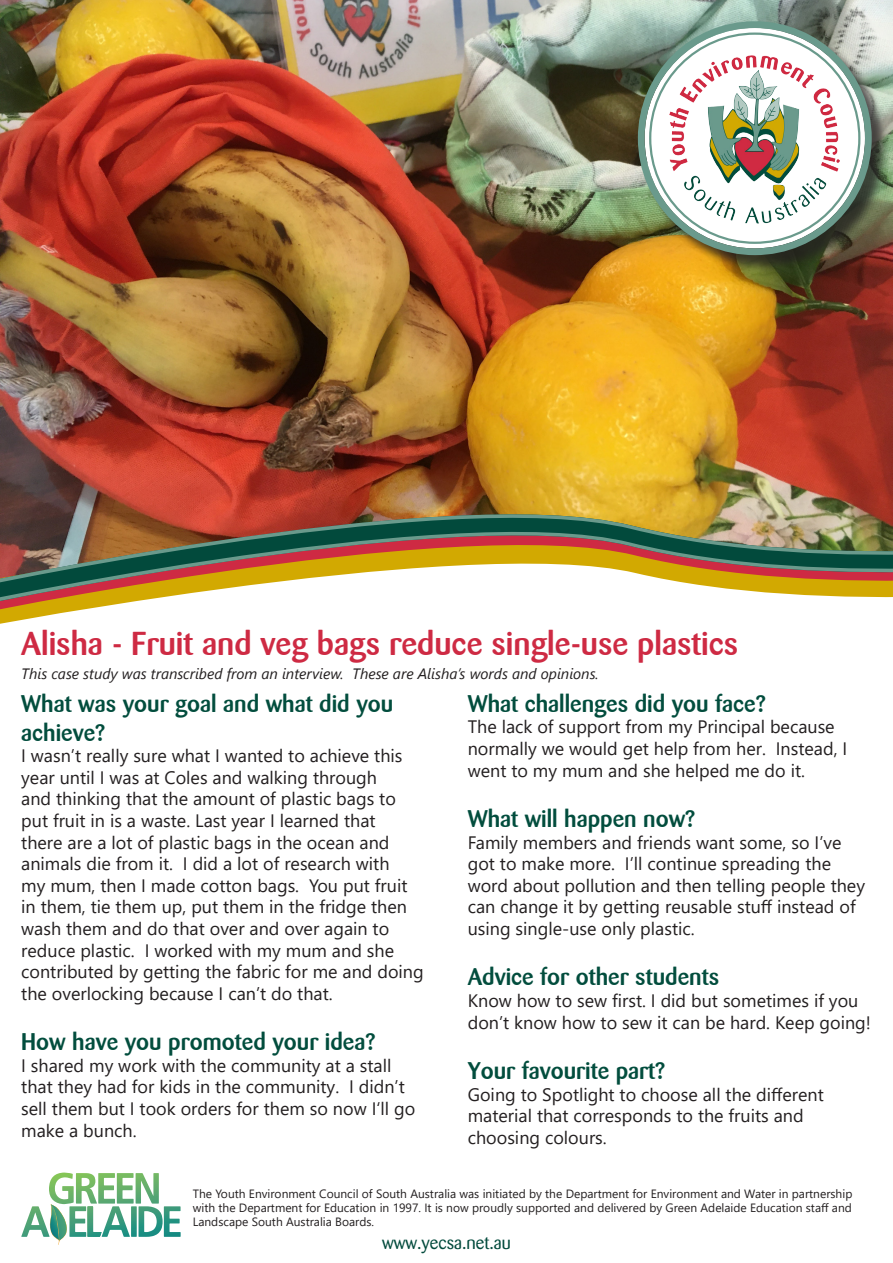
<style>
.page{position:relative;width:893px;height:1263px;background:#fff}
.page>*{position:absolute;margin:0;border:0;box-sizing:border-box;transform-origin:0 0}
.Heading_-_title{font:500 33px "Barmeno";color:#ce2a43}
.Body_text{font:500 24px "Barmeno";color:#024d3d}
.Subhead_1{font:500 24px/28.8px "Barmeno";color:#024d3d}
.Body_text-2{font:18px/21.6px "Segoe UI";color:#231f20}
.t1{font:18px "Barmeno";color:#024a3c}
.Body_text-3{font:italic 15px "Segoe UI";color:#231f20}
.t2{font:12px "Segoe UI";color:#231f20}
</style>
<div class="page">
<img style="left:0;top:0;width:893px;height:481px">
<div style="left:640px;top:24px;width:250px;height:250px;background:#231f20;opacity:.75"></div>
<svg style="left:645px;top:28px;width:220px;height:220px"></svg>
<div style="left:638px;top:21px;width:234px;height:234px;border:7px solid #6a9a8c;border-radius:50%"></div>
<img style="left:0;top:481px;width:893px;height:18px">
<img style="left:0;top:499px;width:893px;height:118px">
<img style="left:670px;top:53px;width:170px;height:170px">
<svg style="left:21px;top:1172px;width:160px;height:73px"></svg>
<p class="Heading_-_title" style="left:21px;top:624px;width:718px">Alisha - Fruit and veg bags reduce single-use plastics</p>
<p class="Subhead_1" style="left:21px;top:689px;width:374px">What was your goal and what did you achieve?</p>
<p class="Body_text-2" style="left:21px;top:743px;width:404px">I wasn’t really sure what I wanted to achieve this year until I was at Coles and walking through<br>and thinking that the amount of plastic bags to put fruit in is a waste. Last year I learned that<br>there are a lot of plastic bags in the ocean and animals die from it. I did a lot of research with<br>my mum, then I made cotton bags. You put fruit in them, tie them up, put them in the fridge then wash them and do that over and over again to reduce plastic. I worked with my mum and she contributed by getting the fabric for me and doing the overlocking because I can’t do that.</p>
<p class="Body_text" style="left:21px;top:1028px;width:356px">How have you promoted your idea?</p>
<p class="Body_text-2" style="left:21px;top:1053px;width:396px">I shared my work with the community at a stall that they had for kids in the community. I didn’t sell them but I took orders for them so now I‘ll go make a bunch.</p>
<p class="Body_text-3" style="left:21px;top:659px;width:579px">This case study was transcribed from an interview. These are Alisha’s words and opinions.</p>
<p class="Body_text" style="left:468px;top:689px;width:299px">What challenges did you face?</p>
<p class="Body_text-2" style="left:468px;top:714px;width:381px">The lack of support from my Principal because normally we would get help from her. Instead, I went to my mum and she helped me do it.</p>
<p class="Body_text" style="left:468px;top:804px;width:229px">What will happen now?</p>
<p class="Body_text-2" style="left:468px;top:830px;width:399px">Family members and friends want some, so I’ve got to make more. I’ll continue spreading the word about pollution and then telling people they can change it by getting reusable stuff instead of using single-use only plastic.</p>
<p class="Body_text" style="left:468px;top:963px;width:253px">Advice for other students</p>
<p class="Body_text-2" style="left:468px;top:988px;width:405px">Know how to sew first. I did but sometimes if you don’t know how to sew it can be hard. Keep going!</p>
<p class="Body_text" style="left:468px;top:1056px;width:199px">Your favourite part?</p>
<p class="Body_text-2" style="left:468px;top:1082px;width:358px">Going to Spotlight to choose all the different material that corresponds to the fruits and choosing colours.</p>
<p class="t2" style="left:193px;top:1182px;width:661px">The Youth Environment Council of South Australia was initiated by the Department for Environment and Water in partnership</p>
<p class="t2" style="left:193px;top:1196px;width:661px">with the Department for Education in 1997. It is now proudly supported and delivered by Green Adelaide Education staff and</p>
<p class="t2" style="left:193px;top:1211px;width:183px">Landscape South Australia Boards.</p>
<p class="t1" style="left:382px;top:1232px;width:130px">www.yecsa.net.au</p>
</div>
